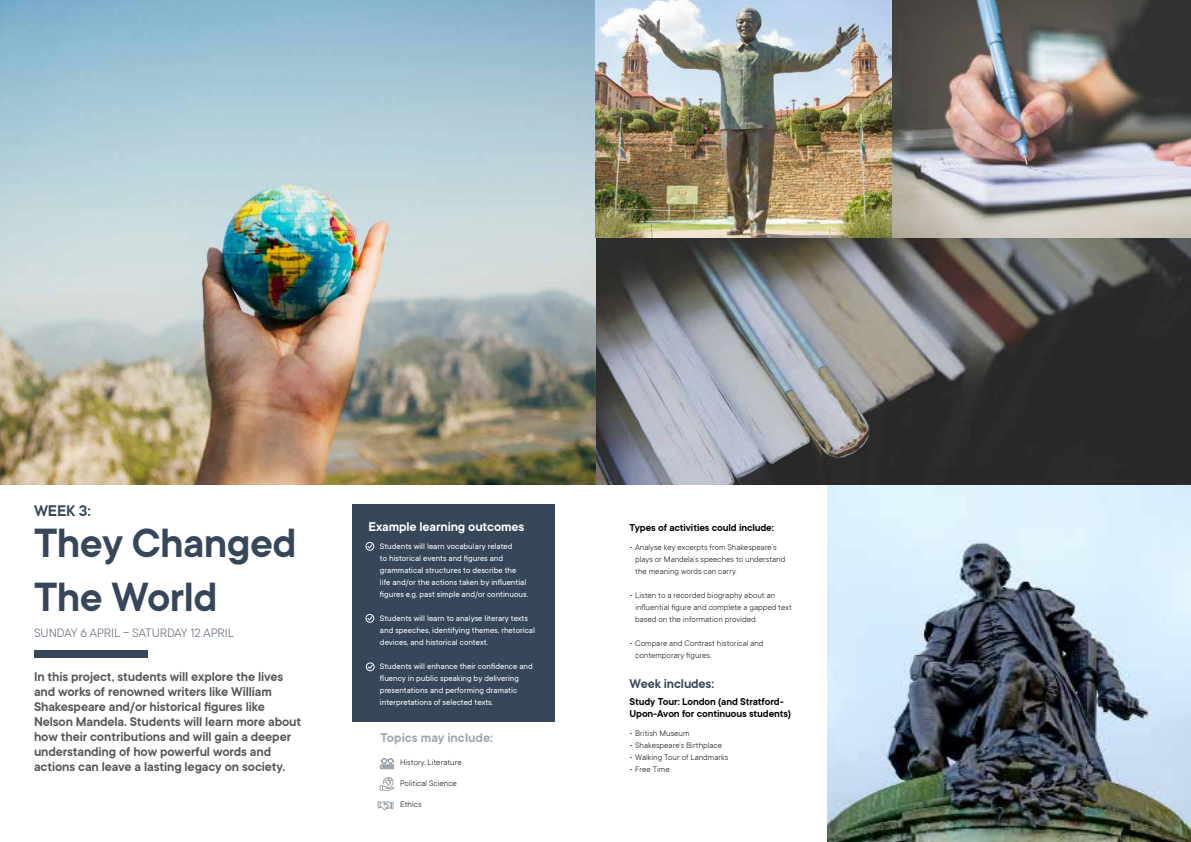
<style>
.page{position:relative;width:1191px;height:842px;background:#fff}
.page>*{position:absolute;margin:0;border:0;box-sizing:border-box;transform-origin:0 0}
.t1{font:600 45px/54px "TT Commons";letter-spacing:-.015em;color:#36475a}
.t2{font:600 17px "TT Commons";color:#36475a}
.t3{font:600 14px/15px "TT Commons";letter-spacing:-.01em;color:#575756}
.t4{font:600 14px "TT Commons";letter-spacing:-.01em;color:#fff}
.t5{font:600 14px "TT Commons";color:#9da6ab}
.t6{font:600 14px "TT Commons";letter-spacing:-.01em;color:#36475a}
.t7{font:300 13.5px "TT Commons";letter-spacing:-.005em;color:#576273}
.t8{font:600 11px/12px "TT Commons";letter-spacing:-.01em;color:#000}
.t9{font:9px/12px "TT Commons";color:#fff}
.t10{font:300 9px/12px "TT Commons";color:#000}
</style>
<div class="page">
<div style="left:34px;top:650px;width:113px;height:7px;background:#36475a"></div>
<div style="left:351px;top:504px;width:203px;height:218px;background:#36475a"></div>
<img style="left:827px;top:484px;width:364px;height:358px">
<svg style="left:365px;top:542px;width:9px;height:9px"></svg>
<svg style="left:365px;top:614px;width:9px;height:9px"></svg>
<svg style="left:366px;top:662px;width:9px;height:9px"></svg>
<img style="left:0;top:0;width:1191px;height:484px">
<svg style="left:377px;top:801px;width:17px;height:10px"></svg>
<svg style="left:379px;top:758px;width:15px;height:11px"></svg>
<svg style="left:379px;top:777px;width:16px;height:14px"></svg>
<h2 class="t2" style="left:34px;top:501px;width:58px">WEEK 3:</h2>
<h1 class="t1" style="left:34px;top:517px;width:264px">They Changed<br>The World</h1>
<h3 class="t7" style="left:34px;top:626px;width:201px">SUNDAY 6 APRIL – SATURDAY 12 APRIL</h3>
<p class="t3" style="left:34px;top:670px;width:269px">In this project, students will explore the lives and works of renowned writers like William Shakespeare and/or historical figures like Nelson Mandela. Students will learn more about how their contributions and will gain a deeper understanding of how powerful words and actions can leave a lasting legacy on society.</p>
<h3 class="t4" style="left:369px;top:519px;width:157px">Example learning outcomes</h3>
<p class="t9" style="left:380px;top:540px;width:150px">Students will learn vocabulary related<br>to historical events and figures and grammatical structures to describe the life and/or the actions taken by influential figures e.g. past simple and/or continuous.</p>
<p class="t9" style="left:380px;top:612px;width:156px">Students will learn to analyse literary texts and speeches, identifying themes, rhetorical devices, and historical context.</p>
<p class="t9" style="left:380px;top:660px;width:154px">Students will enhance their confidence and fluency in public speaking by delivering presentations and performing dramatic interpretations of selected texts.</p>
<h3 class="t5" style="left:380px;top:730px;width:114px">Topics may include:</h3>
<p class="t10" style="left:400px;top:756px;width:63px">History, Literature</p>
<p class="t10" style="left:400px;top:777px;width:58px">Political Science</p>
<p class="t10" style="left:400px;top:798px;width:23px">Ethics</p>
<p class="t8" style="left:629px;top:521px;width:146px">Types of activities could include:</p>
<p class="t10" style="left:635px;top:541px;width:152px;text-indent:-6px">• Analyse key excerpts from Shakespeare’s plays or Mandela’s speeches to understand the meaning words can carry.</p>
<p class="t10" style="left:635px;top:589px;width:158px;text-indent:-6px">• Listen to a recorded biography about an influential figure and complete a gapped text based on the information provided.</p>
<p class="t10" style="left:635px;top:637px;width:130px;text-indent:-6px">• Compare and Contrast historical and contemporary figures.</p>
<h3 class="t6" style="left:629px;top:675px;width:86px">Week includes:</h3>
<p class="t8" style="left:629px;top:696px;width:163px">Study Tour: London (and Stratford-<br>Upon-Avon for continuous students)</p>
<p class="t10" style="left:629px;top:727px;width:62px">• British Museum</p>
<p class="t10" style="left:629px;top:739px;width:94px">• Shakespeare’s Birthplace</p>
<p class="t10" style="left:629px;top:751px;width:100px">• Walking Tour of Landmarks</p>
<p class="t10" style="left:629px;top:763px;width:42px">• Free Time</p>
</div>
